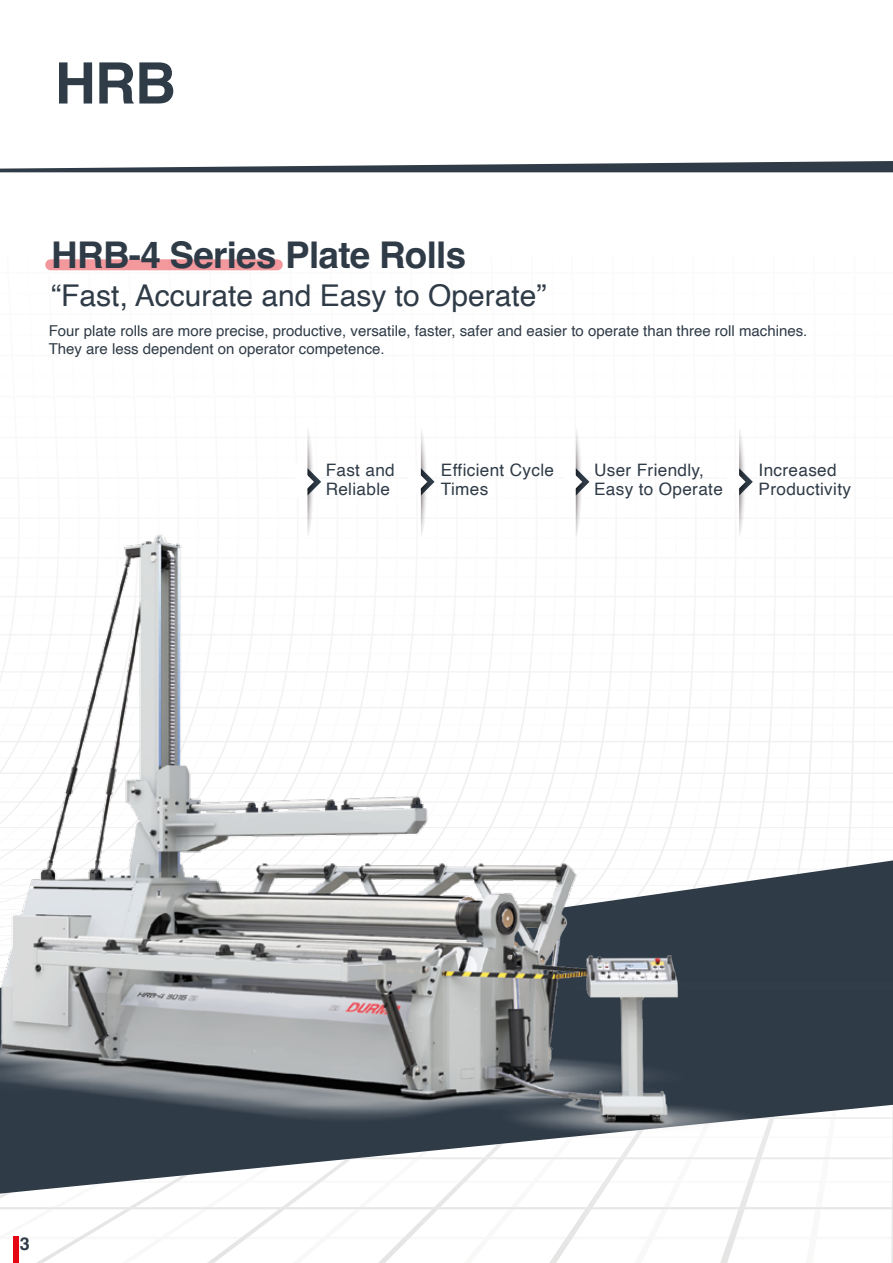
<style>
.page{position:relative;width:893px;height:1263px;background:#fff}
.page>*{position:absolute;margin:0;border:0;box-sizing:border-box;transform-origin:0 0}
.t1{font:700 57.15px "Helvetica";color:#2f3b47}
.t2{font:700 36.75px "Helvetica";letter-spacing:-.02em;color:#2f3b47}
.t3{font:30px "Helvetica";color:#2f3b47}
.t4{font:700 18px "Helvetica";color:#2f3b47}
.t5{font:17.1px/19px "Helvetica";letter-spacing:.02em;color:#2f3b47}
.t6{font:15px/18px "Helvetica";color:#2f3b47}
</style>
<div class="page">
<svg style="left:210px;top:268px;width:72px;height:3px"></svg>
<svg style="left:0;top:161px;width:893px;height:11px"></svg>
<div style="left:13px;top:1237px;width:5px;height:26px;background:#e30613"></div>
<div style="left:45px;top:259px;width:238px;height:11px;background:#f3999e;border-radius:6px"></div>
<svg style="left:307px;top:430px;width:14px;height:66px"></svg>
<svg style="left:420px;top:429px;width:15px;height:67px"></svg>
<svg style="left:575px;top:429px;width:14px;height:67px"></svg>
<svg style="left:738px;top:429px;width:15px;height:67px"></svg>
<img style="left:0;top:496px;width:893px;height:728px">
<h1 class="t1" style="left:55px;top:49px;width:123px">HRB</h1>
<h2 class="t2" style="left:51px;top:232px;width:416px">HRB-4 Series Plate Rolls</h2>
<h3 class="t3" style="left:51px;top:272px;width:497px">“Fast, Accurate and Easy to Operate”</h3>
<p class="t6" style="left:49px;top:322px;width:760px">Four plate rolls are more precise, productive, versatile, faster, safer and easier to operate than three roll machines.<br>They are less dependent on operator competence.</p>
<p class="t5" style="left:326px;top:461px;width:71px">Fast and<br>Reliable</p>
<p class="t5" style="left:441px;top:461px;width:115px">Efficient Cycle<br>Times</p>
<p class="t5" style="left:594px;top:461px;width:130px">User Friendly,<br>Easy to Operate</p>
<p class="t5" style="left:759px;top:461px;width:94px">Increased<br>Productivity</p>
<p class="t4" style="left:20px;top:1232px;width:12px">3</p>
</div>
